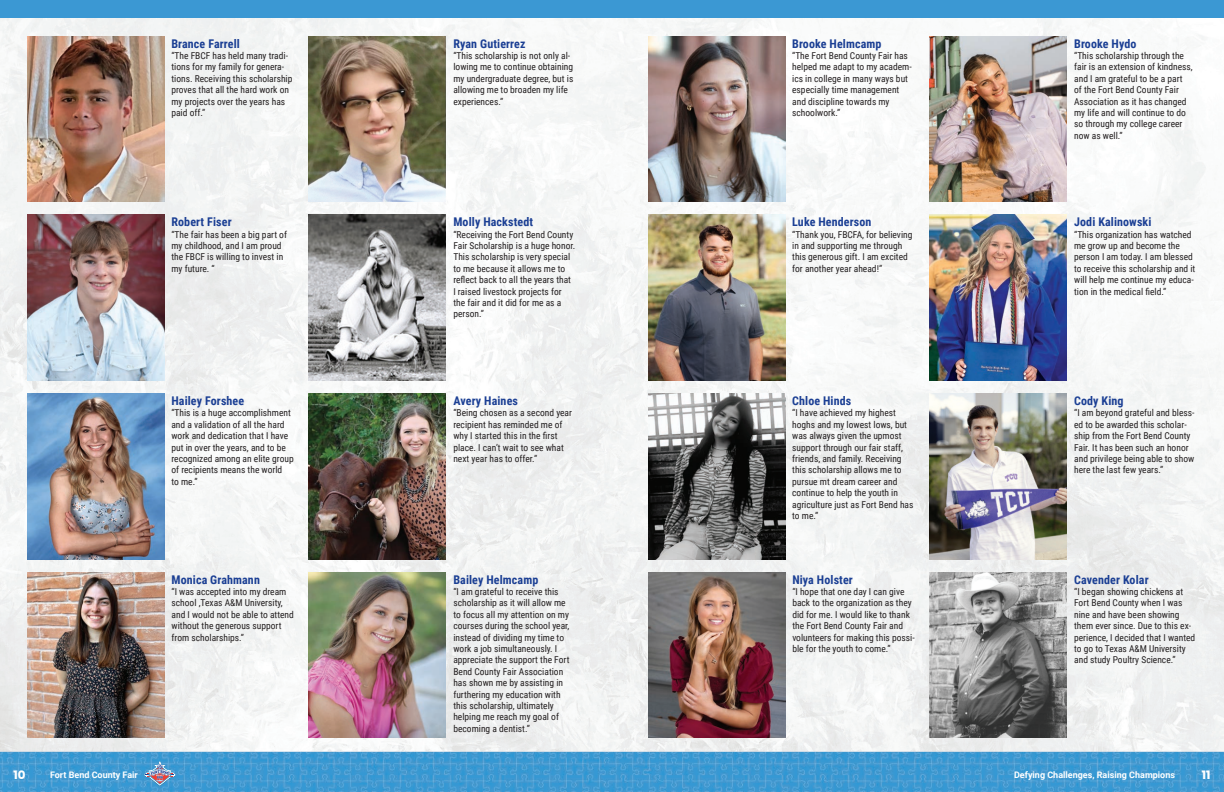
<style>
.page{position:relative;width:1224px;height:792px;background:#fff}
.page>*{position:absolute;margin:0;border:0;box-sizing:border-box;transform-origin:0 0}
.t1{font:700 12px "Roboto Condensed";letter-spacing:.01em;color:#1b3f94}
.t2{font:700 12px "Poppins";color:#fff}
.t3{font:9.5px/11.4px "Roboto Condensed";color:#231f20}
.t4{font:700 9px "Roboto";color:#fff}
</style>
<div class="page">
<img style="left:0;top:18px;width:1224px;height:720px">
<img style="left:648px;top:36px;width:137px;height:166px">
<img style="left:929px;top:36px;width:138px;height:166px">
<img style="left:27px;top:36px;width:137px;height:166px">
<img style="left:309px;top:36px;width:137px;height:166px">
<img style="left:648px;top:215px;width:137px;height:166px">
<img style="left:929px;top:215px;width:138px;height:166px">
<img style="left:27px;top:215px;width:137px;height:166px">
<img style="left:309px;top:215px;width:137px;height:166px">
<img style="left:648px;top:393px;width:137px;height:166px">
<img style="left:929px;top:393px;width:138px;height:166px">
<img style="left:27px;top:393px;width:137px;height:166px">
<img style="left:309px;top:393px;width:137px;height:166px">
<img style="left:929px;top:572px;width:138px;height:166px">
<img style="left:309px;top:572px;width:137px;height:166px">
<img style="left:648px;top:572px;width:137px;height:166px">
<img style="left:27px;top:572px;width:137px;height:166px">
<img style="left:0;top:738px;width:1224px;height:54px">
<div style="left:0;top:0;width:1224px;height:18px;background:#3b98d3"></div>
<div style="left:144px;top:761px;width:32px;height:26px;background:#000;opacity:.3"></div>
<svg style="left:145px;top:761px;width:30px;height:25px"></svg>
<p class="t1" style="left:171px;top:35px;width:70px">Brance Farrell</p>
<p class="t3" style="left:171px;top:50px;width:123px">“The FBCF has held many tradi&shy;tions for my family for genera&shy;tions. Receiving this scholarship proves that all the hard work on my projects over the years has paid off.”</p>
<p class="t1" style="left:171px;top:214px;width:62px">Robert Fiser</p>
<p class="t3" style="left:171px;top:228px;width:117px">“The fair has been a big part of my childhood, and I am proud the FBCF is willing to invest in my future. “</p>
<p class="t1" style="left:171px;top:392px;width:74px">Hailey Forshee</p>
<p class="t3" style="left:171px;top:407px;width:124px">“This is a huge accomplishment and a validation of all the hard work and dedication that I have put in over the years, and to be recognized among an elite group of recipients means the world<br>to me.”</p>
<p class="t1" style="left:172px;top:571px;width:90px">Monica Grahmann</p>
<p class="t3" style="left:172px;top:586px;width:124px">“I was accepted into my dream school ,Texas A&amp;M University, and I would not be able to attend without the generous support from scholarships.”</p>
<p class="t1" style="left:453px;top:35px;width:74px">Ryan Gutierrez</p>
<p class="t3" style="left:453px;top:50px;width:121px">“This scholarship is not only al&shy;lowing me to continue obtaining my undergraduate degree, but is allowing me to broaden my life experiences.”</p>
<p class="t1" style="left:453px;top:214px;width:81px">Molly Hackstedt</p>
<p class="t3" style="left:453px;top:228px;width:123px">“Receiving the Fort Bend County<br>Fair Scholarship is a huge honor.<br>This scholarship is very special to me because it allows me to reflect back to all the years that<br>I raised livestock projects for the fair and it did for me as a person.”</p>
<p class="t1" style="left:453px;top:392px;width:66px">Avery Haines</p>
<p class="t3" style="left:453px;top:407px;width:120px">“Being chosen as a second year recipient has reminded me of why I started this in the first place. I can’t wait to see what next year has to offer.”</p>
<p class="t1" style="left:453px;top:571px;width:86px">Bailey Helmcamp</p>
<p class="t3" style="left:453px;top:586px;width:118px">“I am grateful to receive this scholarship as it will allow me to focus all my attention on my courses during the school year, instead of dividing my time to work a job simultaneously. I appreciate the support the Fort<br>Bend County Fair Association has shown me by assisting in furthering my education with this scholarship, ultimately helping me reach my goal of becoming a dentist.”</p>
<p class="t1" style="left:792px;top:35px;width:91px">Brooke Helmcamp</p>
<p class="t3" style="left:792px;top:50px;width:121px">“The Fort Bend County Fair has helped me adapt to my academ&shy;ics in college in many ways but especially time management and discipline towards my schoolwork.”</p>
<p class="t1" style="left:792px;top:214px;width:81px">Luke Henderson</p>
<p class="t3" style="left:792px;top:228px;width:122px">“Thank you, FBCFA, for believing in and supporting me through this generous gift. I am excited for another year ahead!”</p>
<p class="t1" style="left:792px;top:392px;width:61px">Chloe Hinds</p>
<p class="t3" style="left:792px;top:407px;width:123px">“I have achieved my highest hoghs and my lowest lows, but was always given the upmost support through our fair staff, friends, and family. Receiving this scholarship allows me to pursue mt dream career and continue to help the youth in agriculture just as Fort Bend has to me.”</p>
<p class="t1" style="left:792px;top:571px;width:62px">Niya Holster</p>
<p class="t3" style="left:792px;top:586px;width:124px">“I hope that one day I can give back to the organization as they did for me. I would like to thank the Fort Bend County Fair and volunteers for making this possi&shy;ble for the youth to come.”</p>
<p class="t1" style="left:1074px;top:35px;width:64px">Brooke Hydo</p>
<p class="t3" style="left:1074px;top:50px;width:120px">“This scholarship through the fair is an extension of kindness, and I am grateful to be a part of the Fort Bend County Fair<br>Association as it has changed my life and will continue to do so through my college career now as well.”</p>
<p class="t1" style="left:1074px;top:214px;width:79px">Jodi Kalinowski</p>
<p class="t3" style="left:1074px;top:228px;width:123px">“This organization has watched me grow up and become the person I am today. I am blessed to receive this scholarship and it will help me continue my educa&shy;tion in the medical field.”</p>
<p class="t1" style="left:1074px;top:392px;width:51px">Cody King</p>
<p class="t3" style="left:1074px;top:407px;width:122px">“I am beyond grateful and bless&shy;ed to be awarded this scholar&shy;ship from the Fort Bend County<br>Fair. It has been such an honor and privilege being able to show here the last few years.”</p>
<p class="t1" style="left:1074px;top:571px;width:76px">Cavender Kolar</p>
<p class="t3" style="left:1074px;top:586px;width:123px">“I began showing chickens at<br>Fort Bend County when I was nine and have been showing them ever since. Due to this ex&shy;perience, I decided that I wanted to go to Texas A&amp;M University and study Poultry Science.”</p>
<p class="t2" style="left:14px;top:767px;width:13px">10</p>
<p class="t4" style="left:50px;top:768px;width:89px">Fort Bend County Fair</p>
<p class="t4" style="left:1014px;top:768px;width:162px">Defying Challenges, Raising Champions</p>
<p class="t2" style="left:1202px;top:767px;width:10px">11</p>
</div>
